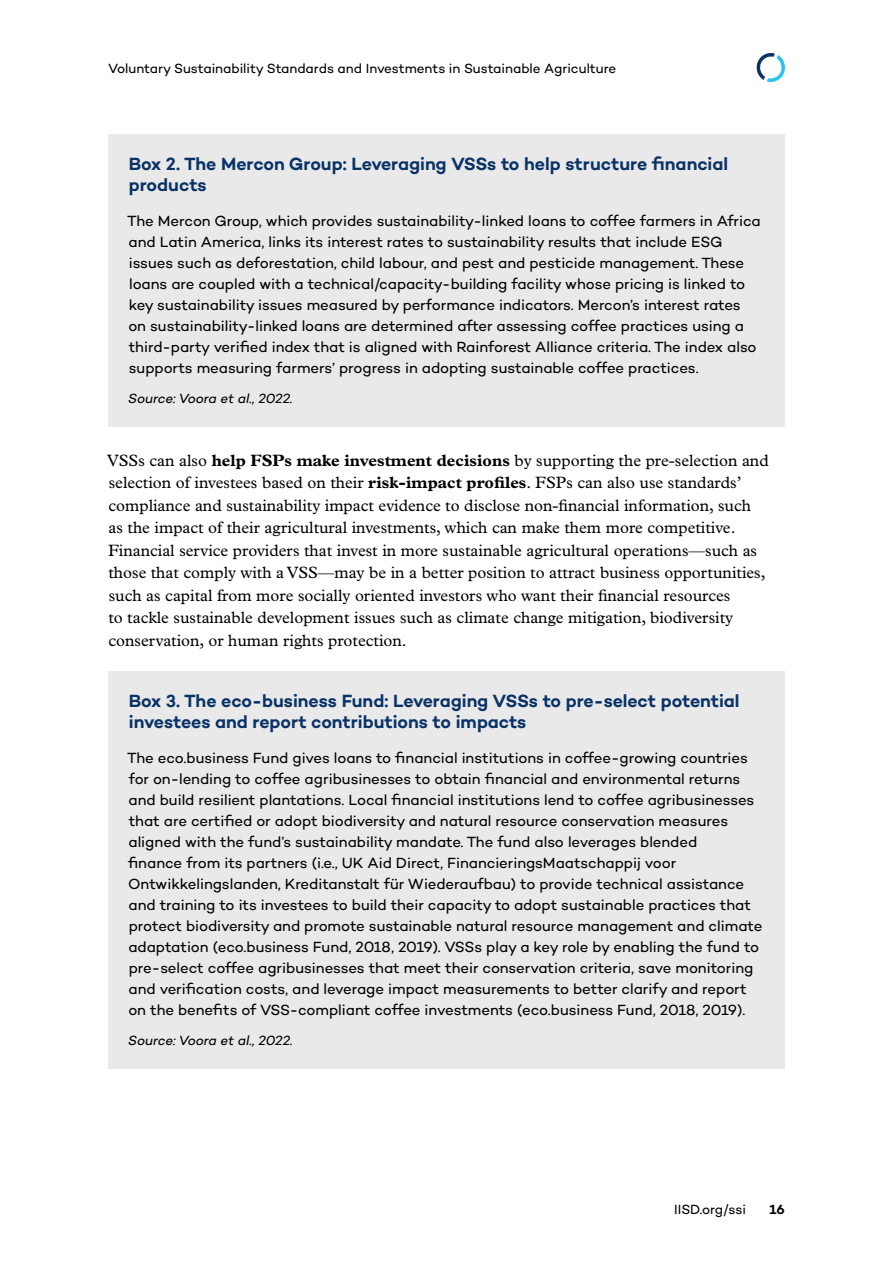
<style>
.page{position:relative;width:893px;height:1263px;background:#fff}
.page>*{position:absolute;margin:0;border:0;box-sizing:border-box;transform-origin:0 0}
.t1{font:600 18px/21px "Campton";letter-spacing:-.005em;color:#093266}
.t2{font:16.5px/22.5px "Plantin MT Pro";color:#000}
.Paragraph{font:15px/21px "Campton";letter-spacing:-.005em;color:#000}
.t3{font:13.5px "Campton";letter-spacing:-.005em;color:#000}
.Source{font:italic 13.5px "Campton";letter-spacing:-.01em;color:#000}
.t4{font:600 13.5px "Campton";color:#000}
.s1{font-weight:700}
</style>
<div class="page">
<svg style="left:756px;top:53px;width:29px;height:29px"></svg>
<div style="left:108px;top:134px;width:677px;height:82px;background:#e9e9e9"></div>
<div style="left:108px;top:192px;width:677px;height:205px;background:#e9e9e9"></div>
<div style="left:108px;top:370px;width:677px;height:56px;background:#e9e9e9"></div>
<div style="left:108px;top:671px;width:677px;height:82px;background:#e9e9e9"></div>
<div style="left:108px;top:729px;width:677px;height:310px;background:#e9e9e9"></div>
<div style="left:108px;top:1012px;width:677px;height:56px;background:#e9e9e9"></div>
<p class="t3" style="left:108px;top:60px;width:510px">Voluntary Sustainability Standards and Investments in Sustainable Agriculture</p>
<h1 class="t1" style="left:129px;top:153px;width:601px">Box 2. The Mercon Group: Leveraging VSSs to help structure financial products</h1>
<p class="Paragraph" style="left:127px;top:210px;width:635px">The Mercon Group, which provides sustainability-linked loans to coffee farmers in Africa and Latin America, links its interest rates to sustainability results that include ESG issues such as deforestation, child labour, and pest and pesticide management. These loans are coupled with a technical/capacity-building facility whose pricing is linked to key sustainability issues measured by performance indicators. Mercon’s interest rates<br>on sustainability-linked loans are determined after assessing coffee practices using a third-party verified index that is aligned with Rainforest Alliance criteria. The index also supports measuring farmers’ progress in adopting sustainable coffee practices.</p>
<p class="Source" style="left:128px;top:390px;width:166px">Source: Voora et al., 2022.</p>
<p class="t2" style="left:107px;top:449px;width:663px">VSSs can also <span class="s1">help FSPs make investment decisions</span> by supporting the pre-selection and selection of investees based on their <span class="s1">risk-impact profiles</span>. FSPs can also use standards’ compliance and sustainability impact evidence to disclose non-financial information, such<br>as the impact of their agricultural investments, which can make them more competitive.<br>Financial service providers that invest in more sustainable agricultural operations—such as those that comply with a VSS—may be in a better position to attract business opportunities, such as capital from more socially oriented investors who want their financial resources<br>to tackle sustainable development issues such as climate change mitigation, biodiversity conservation, or human rights protection.</p>
<h1 class="t1" style="left:129px;top:690px;width:612px">Box 3. The eco-business Fund: Leveraging VSSs to pre-select potential investees and report contributions to impacts</h1>
<p class="Paragraph" style="left:127px;top:747px;width:637px">The eco.business Fund gives loans to financial institutions in coffee-growing countries for on-lending to coffee agribusinesses to obtain financial and environmental returns and build resilient plantations. Local financial institutions lend to coffee agribusinesses that are certified or adopt biodiversity and natural resource conservation measures aligned with the fund’s sustainability mandate. The fund also leverages blended<br>finance from its partners (i.e., UK Aid Direct, FinancieringsMaatschappij voor Ontwikkelingslanden, Kreditanstalt für Wiederaufbau) to provide technical assistance and training to its investees to build their capacity to adopt sustainable practices that protect biodiversity and promote sustainable natural resource management and climate adaptation (eco.business Fund, 2018, 2019). VSSs play a key role by enabling the fund to pre-select coffee agribusinesses that meet their conservation criteria, save monitoring and verification costs, and leverage impact measurements to better clarify and report on the benefits of VSS-compliant coffee investments (eco.business Fund, 2018, 2019).</p>
<p class="Source" style="left:128px;top:1032px;width:166px">Source: Voora et al., 2022.</p>
<p class="t3" style="left:674px;top:1201px;width:73px">IISD.org/ssi</p>
<p class="t4" style="left:769px;top:1201px;width:17px">16</p>
</div>
